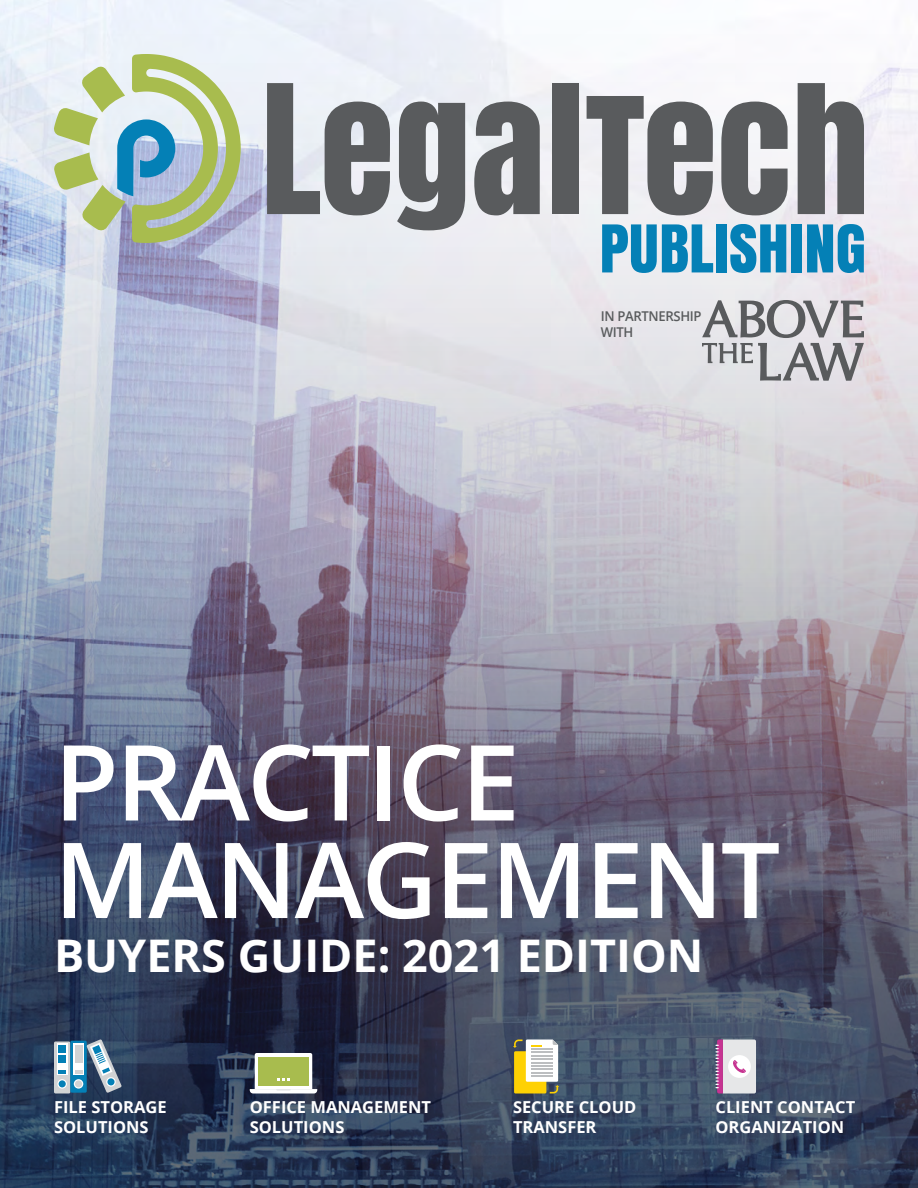
<style>
.page{position:relative;width:918px;height:1188px;background:#fff}
.page>*{position:absolute;margin:0;border:0;box-sizing:border-box;transform-origin:0 0}
.t1{font:600 105px/97.5px "Open Sans";letter-spacing:-.025em;color:#fff}
.t2{font:700 45px "Open Sans";color:#fff}
.t3{font:700 16.5px/19.8px "Open Sans";color:#fff}
.t4{font:600 13.5px/16.2px "Open Sans";letter-spacing:-.025em;color:#595b5d}
</style>
<div class="page">
<img style="left:0;top:0;width:918px;height:1188px">
<svg style="left:54px;top:1039px;width:68px;height:54px"></svg>
<svg style="left:250px;top:1053px;width:67px;height:40px"></svg>
<svg style="left:513px;top:1040px;width:46px;height:53px"></svg>
<svg style="left:716px;top:1040px;width:40px;height:54px"></svg>
<svg style="left:702px;top:300px;width:162px;height:81px"></svg>
<svg style="left:53px;top:54px;width:188px;height:190px"></svg>
<svg style="left:267px;top:83px;width:123px;height:132px"></svg>
<svg style="left:397px;top:102px;width:68px;height:128px"></svg>
<svg style="left:474px;top:102px;width:66px;height:113px"></svg>
<div style="left:552px;top:83px;width:27px;height:131px;background:#595b5d"></div>
<svg style="left:587px;top:96px;width:126px;height:119px"></svg>
<svg style="left:721px;top:102px;width:67px;height:113px"></svg>
<svg style="left:798px;top:83px;width:66px;height:131px"></svg>
<svg style="left:602px;top:224px;width:111px;height:49px"></svg>
<div style="left:716px;top:224px;width:10px;height:48px;background:#0480b6"></div>
<svg style="left:730px;top:224px;width:56px;height:49px"></svg>
<div style="left:792px;top:224px;width:10px;height:48px;background:#0480b6"></div>
<svg style="left:807px;top:224px;width:57px;height:49px"></svg>
<p class="t4" style="left:601px;top:308px;width:102px">IN PARTNERSHIP<br>WITH</p>
<h1 class="t1" style="left:54px;top:731px;width:728px">PRACTICE<br>MANAGEMENT</h1>
<h2 class="t2" style="left:54px;top:924px;width:651px">BUYERS GUIDE: 2021 EDITION</h2>
<p class="t3" style="left:54px;top:1097px;width:114px">FILE STORAGE<br>SOLUTIONS</p>
<p class="t3" style="left:250px;top:1097px;width:183px">OFFICE MANAGEMENT<br>SOLUTIONS</p>
<p class="t3" style="left:513px;top:1097px;width:125px">SECURE CLOUD<br>TRANSFER</p>
<p class="t3" style="left:716px;top:1097px;width:141px">CLIENT CONTACT<br>ORGANIZATION</p>
</div>
